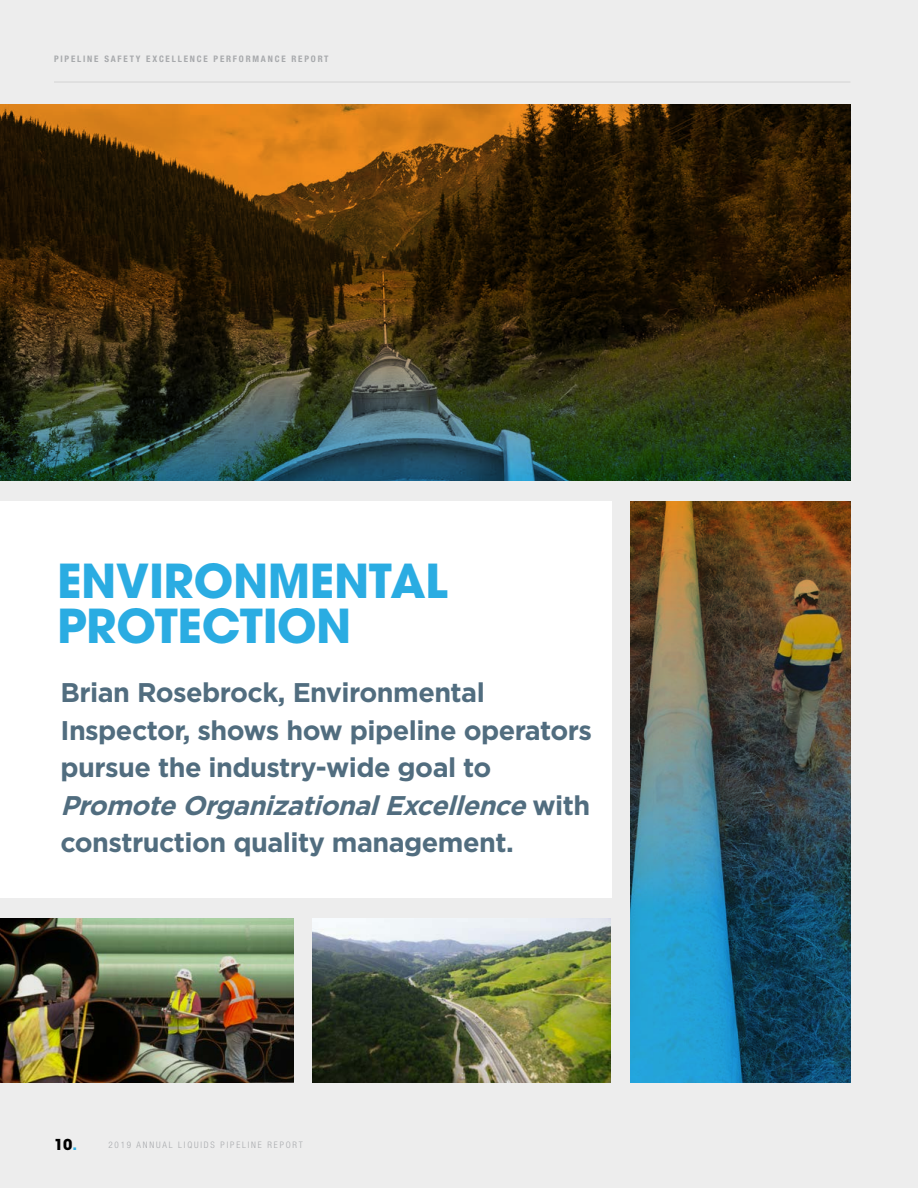
<style>
.page{position:relative;width:918px;height:1188px;background:#ededed}
.page>*{position:absolute;margin:0;border:0;box-sizing:border-box;transform-origin:0 0}
.t1{font:700 46.5px/45px "ITC Avant Garde Std";letter-spacing:-.01em;color:#2aace2}
.t2{font:700 27px/37.5px "Gotham";letter-spacing:-.02em;color:#516d7f}
.t3{font:700 15px "ITC Avant Garde Std";color:#000}
.t4{font:700 condensed 9px "Helvetica Neue LT Pro";letter-spacing:.2em;color:#a7a9ac}
.t5{font:300 condensed 9px "Helvetica Neue LT Pro";letter-spacing:.2em;color:#a7a9ac}
.s1{font-style:italic}
.s2{color:#2aace2}
</style>
<div class="page">
<hr style="left:54px;top:82px;width:796px;height:1px;background:#d4d4d4">
<img style="left:0;top:105px;width:850px;height:376px">
<img style="left:631px;top:501px;width:219px;height:581px">
<img style="left:0;top:918px;width:293px;height:164px">
<img style="left:313px;top:918px;width:297px;height:164px">
<div style="left:0;top:501px;width:611px;height:396px;background:#fff"></div>
<p class="t4" style="left:54px;top:53px;width:276px">PIPELINE SAFETY EXCELLENCE PERFORMANCE REPORT</p>
<h1 class="t1" style="left:57px;top:557px;width:392px">ENVIRONMENTAL<br>PROTECTION</h1>
<p class="t2" style="left:60px;top:674px;width:533px">Brian Rosebrock, Environmental Inspector, shows how pipeline operators pursue the industry-wide goal to <span class="s1">PromoteOrganizationalExcellence</span>w i t h construction quality management.</p>
<p class="t3" style="left:54px;top:1135px;width:25px">10<span class="s2">.</span></p>
<p class="t5" style="left:108px;top:1140px;width:196px">2019 ANNUAL LIQUIDS PIPELINE REPORT</p>
</div>
